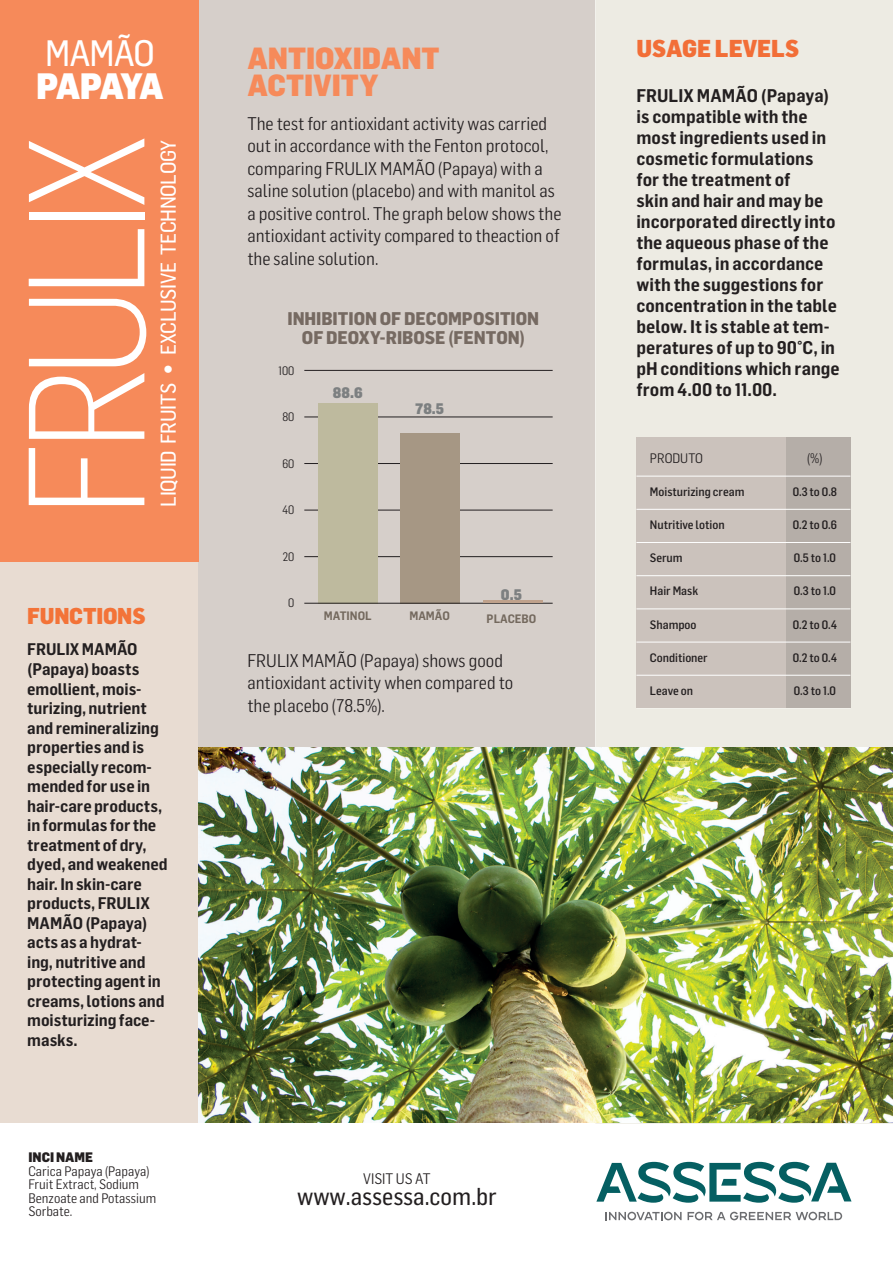
<style>
.page{position:relative;width:893px;height:1263px;background:#fff}
.page>*{position:absolute;margin:0;border:0;box-sizing:border-box;transform-origin:0 0}
.t1{font:300 162px "Flama Semicond";letter-spacing:-.06em;color:#fff;scale:.96 1}
.t2{font:900 36px "Flama Semicond";letter-spacing:-.08em;color:#fff}
.t3{font:36px "Flama Semicond Basic";letter-spacing:-.025em;color:#fff}
.t4{font:900 30px/27px "Flama Semicond";color:#f68a5a}
.t5{font:24px "Flama Semicond Basic";color:#231f20}
.t6{font:900 24px "Flama Semicond";color:#f26e37}
.t7{font:900 22.5px "Flama Semicond";letter-spacing:-.01em;color:#f37338}
.t8{font:21px "Flama Semicond Basic";letter-spacing:-.015em;color:#fff}
.t9{font:18px/22.5px "Flama Semicond";color:#231f20}
.t10{font:600 18px/21px "Flama Semicond";color:#231f20}
.t11{font:800 18px/19.5px "Flama Semicond";color:#766a62;text-align:center}
.t12{font:600 16.5px/19.5px "Flama Semicond";letter-spacing:-.005em;color:#231f20}
.t13{font:900 15px "Flama Semicond";color:#7d8081}
.t14{font:15px "Flama Semicond";color:#231f20}
.t15{font:13.5px/13.5px "Flama Semicond";color:#231f20}
.t16{font:900 13.5px "Flama Semicond";color:#231f20}
.t17{font:500 12px "Flama Semicond";color:#231f20}
.t18{font:600 12px "Flama Semicond";color:#74695e}
.t19{font:12px "Flama Semicond";color:#231f20}
.s1{font-family:"Flama Semicond";font-weight:900}
</style>
<div class="page">
<div style="left:0;top:561px;width:198px;height:562px;background:#e8dcd2"></div>
<div style="left:198px;top:0;width:397px;height:1123px;background:#d6cfca"></div>
<div style="left:595px;top:0;width:298px;height:1124px;background:#edebe3"></div>
<div style="left:0;top:0;width:198px;height:561px;background:#f68a5a"></div>
<img style="left:198px;top:747px;width:695px;height:376px">
<svg style="left:605px;top:1212px;width:77px;height:8px"></svg>
<svg style="left:688px;top:1212px;width:154px;height:8px"></svg>
<svg style="left:596px;top:1162px;width:255px;height:41px"></svg>
<div style="left:636px;top:437px;width:214px;height:271px;background:#cbc2bc"></div>
<div style="left:786px;top:437px;width:64px;height:271px;background:#b5aea8"></div>
<hr style="left:636px;top:476px;width:214px;height:1px;background:#fff">
<hr style="left:636px;top:509px;width:214px;height:1px;background:#fff">
<hr style="left:636px;top:542px;width:214px;height:1px;background:#fff">
<hr style="left:636px;top:575px;width:214px;height:1px;background:#fff">
<hr style="left:636px;top:675px;width:214px;height:1px;background:#fff">
<hr style="left:636px;top:608px;width:214px;height:1px;background:#fff">
<hr style="left:636px;top:642px;width:214px;height:1px;background:#fff">
<hr style="left:304px;top:370px;width:249px;height:1px;background:#231f20">
<hr style="left:304px;top:417px;width:249px;height:1px;background:#231f20">
<hr style="left:304px;top:463px;width:249px;height:1px;background:#231f20">
<hr style="left:304px;top:510px;width:249px;height:1px;background:#231f20">
<hr style="left:304px;top:556px;width:249px;height:1px;background:#231f20">
<div style="left:318px;top:403px;width:60px;height:200px;background:#beba9e"></div>
<div style="left:400px;top:433px;width:59px;height:170px;background:#a69784"></div>
<hr style="left:304px;top:603px;width:249px;height:1px;background:#231f20">
<hr style="left:483px;top:600px;width:59px;height:3px;background:#bfa18b">
<h2 class="t3" style="left:45px;top:32px;width:111px">MAMÃO</h2>
<h2 class="t2" style="left:36px;top:64px;width:129px">PAPAYA</h2>
<h1 class="t1" style="left:-5px;top:518px;width:400px;rotate:-90deg">FRULIX</h1>
<p class="t8" style="left:156px;top:507px;width:369px;rotate:-90deg">LIQUID FRUITS <span class="s1">•</span> EXCLUSIVE TECHNOLOGY</p>
<p class="t7" style="left:27px;top:602px;width:120px">FUNCTIONS</p>
<p class="t12" style="left:27px;top:639px;width:142px">FRULIX MAMÃO (Papaya) boasts emollient, mois&shy;turizing, nutrient and remineralizing properties and is especially recom&shy;mended for use in hair-care products, in formulas for the treatment of dry, dyed, and weakened hair. In skin-care products, FRULIX<br>MAMÃO (Papaya) acts as a hydrat&shy;ing, nutritive and protecting agent in creams, lotions and moisturizing face&shy;masks.</p>
<p class="t16" style="left:28px;top:1149px;width:66px">INCI NAME</p>
<p class="t15" style="left:28px;top:1164px;width:129px">Carica Papaya (Papaya)<br>Fruit Extract, Sodium<br>Benzoate and Potassium<br>Sorbate.</p>
<h3 class="t4" style="left:247px;top:44px;width:194px">ANTIOXIDANT<br>ACTIVITY</h3>
<p class="t9" style="left:247px;top:112px;width:316px">The test for antioxidant activity was carried out in accordance with the Fenton protocol, comparing FRULIX MAMÃO (Papaya) with a saline solution (placebo) and with manitol as a positive control. The graph below shows the antioxidant activity compared to theaction of the saline solution.</p>
<p class="t11" style="left:288px;top:308px;width:253px">INHIBITION OF DECOMPOSITION<br>OF DEOXY-RIBOSE (FENTON)</p>
<p class="t19" style="left:278px;top:363px;width:18px">100</p>
<p class="t19" style="left:282px;top:410px;width:13px">80</p>
<p class="t19" style="left:282px;top:456px;width:13px">60</p>
<p class="t19" style="left:282px;top:503px;width:14px">40</p>
<p class="t19" style="left:283px;top:549px;width:13px">20</p>
<p class="t19" style="left:288px;top:596px;width:8px">0</p>
<p class="t13" style="left:333px;top:384px;width:31px">88.6</p>
<p class="t13" style="left:415px;top:399px;width:31px">78.5</p>
<p class="t18" style="left:324px;top:608px;width:49px">MATINOL</p>
<p class="t18" style="left:409px;top:608px;width:42px">MAMÃO</p>
<p class="t13" style="left:501px;top:585px;width:22px">0.5</p>
<p class="t18" style="left:487px;top:612px;width:51px">PLACEBO</p>
<p class="t9" style="left:247px;top:649px;width:268px">FRULIX MAMÃO (Papaya) shows good antioxidant activity when compared to the placebo (78.5%).</p>
<p class="t14" style="left:363px;top:1170px;width:69px">VISIT US AT</p>
<h3 class="t5" style="left:297px;top:1182px;width:201px">www.assessa.com.br</h3>
<h3 class="t6" style="left:636px;top:34px;width:164px">USAGE LEVELS</h3>
<p class="t10" style="left:636px;top:85px;width:205px">FRULIX MAMÃO (Papaya) is compatible with the most ingredients used in cosmetic formulations for the treatment of<br>skin and hair and may be incorporated directly into the aqueous phase of the formulas, in accordance with the suggestions for concentration in the table below. It is stable at tem&shy;peratures of up to 90°C, in pH conditions which range from 4.00 to 11.00.</p>
<p class="t15" style="left:650px;top:452px;width:55px">PRODUTO</p>
<p class="t15" style="left:807px;top:452px;width:17px">(%)</p>
<p class="t17" style="left:650px;top:485px;width:96px">Moisturizing cream</p>
<p class="t17" style="left:793px;top:485px;width:46px">0.3 to 0.8</p>
<p class="t17" style="left:650px;top:518px;width:76px">Nutritive lotion</p>
<p class="t17" style="left:793px;top:518px;width:46px">0.2 to 0.6</p>
<p class="t17" style="left:650px;top:551px;width:34px">Serum</p>
<p class="t17" style="left:794px;top:551px;width:44px">0.5 to 1.0</p>
<p class="t17" style="left:650px;top:584px;width:50px">Hair Mask</p>
<p class="t17" style="left:794px;top:584px;width:44px">0.3 to 1.0</p>
<p class="t17" style="left:650px;top:617px;width:48px">Shampoo</p>
<p class="t17" style="left:793px;top:617px;width:46px">0.2 to 0.4</p>
<p class="t17" style="left:650px;top:650px;width:59px">Conditioner</p>
<p class="t17" style="left:793px;top:650px;width:46px">0.2 to 0.4</p>
<p class="t17" style="left:650px;top:683px;width:45px">Leave on</p>
<p class="t17" style="left:794px;top:683px;width:44px">0.3 to 1.0</p>
</div>
